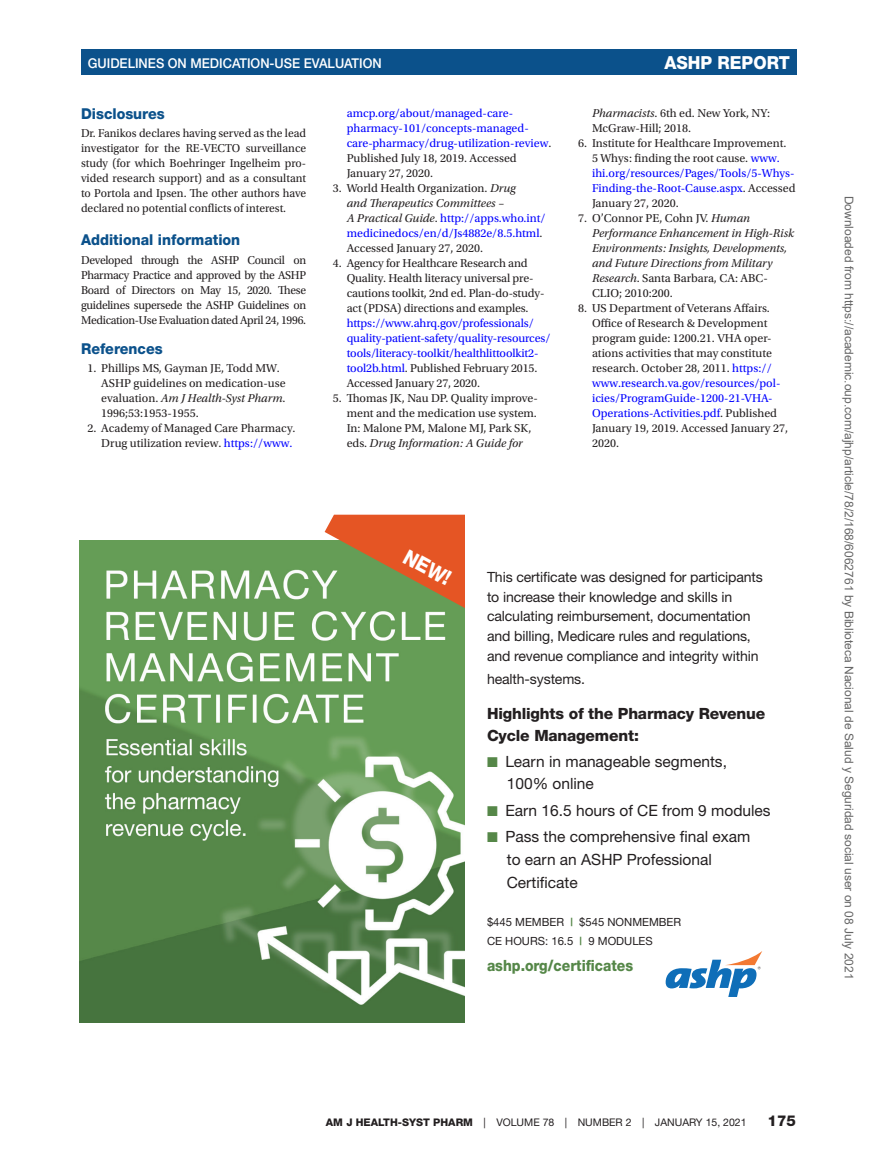
<style>
.page{position:relative;width:878px;height:1175px;background:#fff}
.page>*{position:absolute;margin:0;border:0;box-sizing:border-box;transform-origin:0 0}
.t1{font:800 21px "Helvetica Neue";color:#fff;scale:.9 1}
.t2{font:800 18px "Helvetica Neue LT Std";color:#fff;scale:.95 1}
.t3{font:15.45px/22.5px "Helvetica Neue";color:#231f20}
.t4{font:800 15.45px/22.5px "Helvetica Neue";letter-spacing:-.01em;color:#231f20}
.t5{font:800 15.45px "Helvetica Neue";color:#558748;scale:.9 1}
.t6{font:800 15px "Helvetica Neue LT Std";color:#0b518b;scale:.95 1}
.t7{font:800 15px "Helvetica Neue LT Std";color:#231f20}
.t8{font:14.1px/19.8px "Helvetica Neue";letter-spacing:-.01em;color:#231f20}
.t9{font:500 13.5px "Helvetica Neue LT Std";color:#fff;scale:.95 1}
.t10{font:12px/15px "Utopia Std";color:#231f20}
.t11{font:12px/15px "Utopia Std";letter-spacing:-.005em;color:#00f}
.t12{font:italic 12px/15px "Utopia Std";color:#231f20}
.t13{font:12px "Arial";color:#666}
.t14{font:11.25px/18.3px "Helvetica Neue";color:#231f20}
.t15{font:10.5px "Helvetica Neue LT Std";color:#231f20}
.s1{font-style:italic}
.s2{color:#00f}
.s3{color:#231f20}
.s4{font-style:italic;color:#231f20}
.s5{font-style:normal}
.s6{color:#558748}
.s7{font-weight:700;color:#558748}
.s8{font-weight:800}
</style>
<div class="page">
<div style="left:81px;top:50px;width:715px;height:25px;background:#0b518b"></div>
<img style="left:80px;top:540px;width:385px;height:482px">
<svg style="left:324px;top:514px;width:141px;height:106px;background:#ad7d44"></svg>
<svg style="left:665px;top:951px;width:97px;height:46px"></svg>
<p class="t9" style="left:88px;top:55px;width:311px">GUIDELINES ON MEDICATION-USE EVALUATION</p>
<h2 class="t2" style="left:664px;top:52px;width:134px">ASHP REPORT</h2>
<p class="t6" style="left:81px;top:104px;width:90px">Disclosures</p>
<p class="t10" style="left:81px;top:126px;width:227px;text-align:justify">Dr. Fanikos declares having served as the lead investigator for the RE-VECTO surveillance study (for which Boehringer Ingelheim pro&shy;vided research support) and as a consultant to Portola and Ipsen. The other authors have declared no potential conflicts of interest.</p>
<p class="t6" style="left:81px;top:231px;width:169px">Additional information</p>
<p class="t10" style="left:81px;top:252px;width:227px;text-align:justify">Developed through the ASHP Council on Pharmacy Practice and approved by the ASHP Board of Directors on May 15, 2020. These guidelines supersede the ASHP Guidelines on Medication-Use Evaluation dated April 24, 1996.</p>
<p class="t6" style="left:81px;top:339px;width:87px">References</p>
<p class="t10" style="left:101px;top:361px;width:186px;text-indent:-14px">1. Phillips MS, Gayman JE, Todd MW.<br>ASHP guidelines on medication-use evaluation. <span class="s1">Am J Health-Syst Pharm</span>.<br>1996;53:1953-1955.</p>
<p class="t10" style="left:87px;top:421px;width:210px;text-align:right">2. Academy of Managed Care Pharmacy.<br>Drug utilization review. <span class="s2">https://www.</span></p>
<p class="t11" style="left:346px;top:106px;width:206px">amcp.org/about/managed-care&shy;pharmacy-101/concepts-managed&shy;care-pharmacy/drug-utilization-review<span class="s3">.<br>Published July 18, 2019. Accessed January 27, 2020.</span></p>
<p class="t11" style="left:346px;top:181px;width:200px;text-indent:-14px"><span class="s3">3. World Health Organization.</span> <span class="s4">Drug<br>and Therapeutics Committees –<br>A Practical Guide</span><span class="s3">.</span> http://apps.who.int/ medicinedocs/en/d/Js4882e/8.5.html<span class="s3">.<br>Accessed January 27, 2020.</span></p>
<p class="t10" style="left:346px;top:256px;width:199px;text-indent:-14px">4. Agency for Healthcare Research and Quality. Health literacy universal pre&shy;cautions toolkit, 2nd ed. Plan-do-study&shy;act (PDSA) directions and examples.</p>
<p class="t11" style="left:346px;top:316px;width:205px">https://www.ahrq.gov/professionals/ quality-patient-safety/quality-resources/ tools/literacy-toolkit/healthlittoolkit2- tool2b.html<span class="s3">. Published February 2015.<br>Accessed January 27, 2020.</span></p>
<p class="t10" style="left:346px;top:391px;width:192px;text-indent:-14px">5. Thomas JK, Nau DP. Quality improve&shy;ment and the medication use system.<br>In: Malone PM, Malone MJ, Park SK, eds. <span class="s1">Drug Information: A Guide for</span></p>
<p class="t10" style="left:592px;top:106px;width:180px"><span class="s1">Pharmacists</span>. 6th ed. New York, NY:<br>McGraw-Hill; 2018.</p>
<p class="t10" style="left:592px;top:136px;width:205px;text-indent:-14px">6. Institute for Healthcare Improvement.<br>5 Whys: finding the root cause. <span class="s2">www. ihi.org/resources/Pages/Tools/5-Whys-Finding-the-Root-Cause.aspx</span>. Accessed January 27, 2020.</p>
<p class="t12" style="left:592px;top:211px;width:203px;text-indent:-14px"><span class="s5">7. O’Connor PE, Cohn JV.</span> Human<br>Performance Enhancement in High-Risk<br>Environments: Insights, Developments, and Future Directions from Military<br>Research<span class="s5">. Santa Barbara, CA: ABC-<br>CLIO; 2010:200.</span></p>
<p class="t10" style="left:592px;top:301px;width:197px;text-indent:-14px">8. US Department of Veterans Affairs.<br>Office of Research &amp; Development program guide: 1200.21. VHA oper&shy;ations activities that may constitute research. October 28, 2011. <span class="s2">https:// www.research.va.gov/resources/pol&shy;icies/ProgramGuide-1200-21-VHA-Operations-Activities.pdf</span>. Published January 19, 2019. Accessed January 27, 2020.</p>
<h1 class="t1" style="left:411px;top:544px;width:58px;rotate:28deg">NEW!</h1>
<p class="t8" style="left:487px;top:567px;width:277px">This certificate was designed for participants to increase their knowledge and skills in calculating reimbursement, documentation and billing, Medicare rules and regulations, and revenue compliance and integrity within</p>
<p class="t8" style="left:487px;top:668px;width:100px">health-systems.</p>
<p class="t4" style="left:487px;top:702px;width:280px">Highlights of the Pharmacy Revenue<br>Cycle Management:</p>
<p class="t3" style="left:506px;top:749px;width:222px;text-indent:-20px"><span class="s6">■</span> Learn in manageable segments,<br>100% online</p>
<p class="t3" style="left:487px;top:798px;width:285px"><span class="s6">■</span> Earn 16.5 hours of CE from 9 modules</p>
<p class="t3" style="left:506px;top:825px;width:245px;text-indent:-20px"><span class="s6">■</span> Pass the comprehensive final exam to earn an ASHP Professional<br>Certificate</p>
<p class="t14" style="left:487px;top:913px;width:196px">$445 MEMBER <span class="s7">|</span> $545 NONMEMBER<br>CE HOURS: 16.5 <span class="s7">|</span> 9 MODULES</p>
<p class="t5" style="left:487px;top:956px;width:164px">ashp.org/certificates</p>
<p class="t13" style="left:853px;top:196px;width:785px;rotate:90deg">Downloaded from https://academic.oup.com/ajhp/article/78/2/168/6062761 by Biblioteca Nacional de Salud y Seguridad social user on 08 July 2021</p>
<p class="t15" style="left:326px;top:1116px;width:422px"><span class="s8">AM J HEALTH-SYST PHARM</span> | VOLUME 78 | NUMBER 2 | JANUARY 15, 2021</p>
<p class="t7" style="left:767px;top:1112px;width:30px">175</p>
</div>
